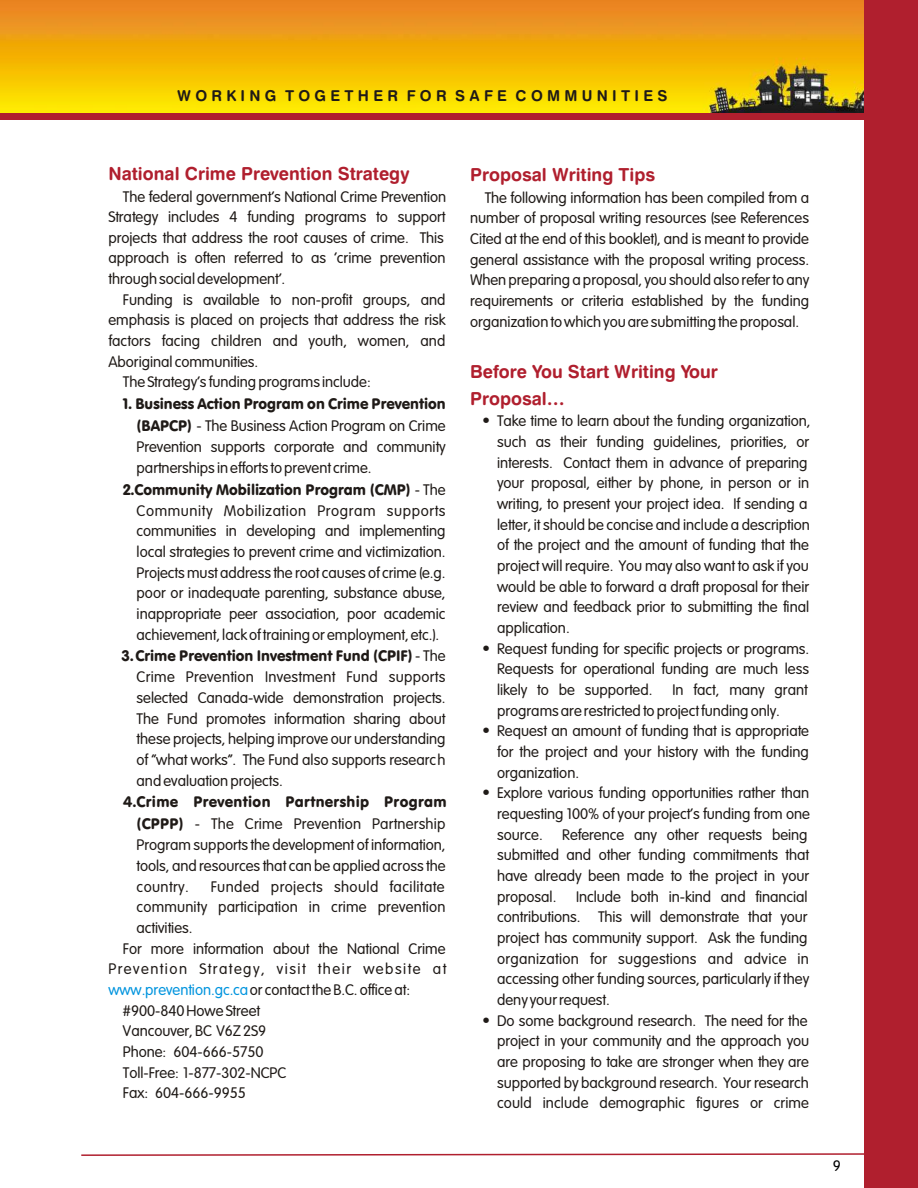
<style>
.page{position:relative;width:918px;height:1188px;background:#fff}
.page>*{position:absolute;margin:0;border:0;box-sizing:border-box;transform-origin:0 0}
.t1{font:18px/26.4px "Swis 721 Bd Rnd BT";color:#b01f2e}
.t2{font:15px/20.7px "VAG Rounded Lt";color:#1f1a17;text-align:justify}
.t3{font:15px "VAG Rounded BT";color:#1f1a17}
.t4{font:15px "VAG Rounded Lt";letter-spacing:.1em;color:#1f1a17}
.t5{font:15px "VAG Rounded BT";letter-spacing:.025em;color:#1f1a17}
.t6{font:15px "Swis 721 Bd Rnd BT";letter-spacing:.285em;color:#1f1a17}
.t7{font:15px "VAG Rounded Lt";letter-spacing:.03em;color:#1f1a17}
.t8{font:15px "VAG Rounded Lt";color:#000}
.s1{font-family:"VAG Rounded BT"}
.s2{font-family:"VAG Rounded Lt"}
.s3{color:#0094de}
</style>
<div class="page">
<img style="left:0;top:0;width:864px;height:114px">
<div style="left:864px;top:0;width:54px;height:1188px;background:#b01f2e"></div>
<div style="left:0;top:114px;width:866px;height:6px;background:#b01f2e"></div>
<svg style="left:81px;top:1153px;width:783px;height:3px"></svg>
<p class="t6" style="left:177px;top:90px;width:492px">WORKING TOGETHER FOR SAFE COMMUNITIES</p>
<p class="t1" style="left:108px;top:162px;width:303px">National Crime Prevention Strategy</p>
<p class="t2" style="left:108px;top:187px;width:339px;text-align:left;text-indent:15px">The federal government's National Crime Prevention Strategy includes 4 funding programs to support projects that address the root causes of crime. This approach is often referred to as 'crime prevention through social development'.</p>
<p class="t2" style="left:123px;top:290px;width:324px">Funding is available to non-profit groups, and</p>
<p class="t2" style="left:108px;top:311px;width:338px">emphasis is placed on projects that address the risk</p>
<p class="t2" style="left:108px;top:332px;width:339px">factors facing children and youth, women, and</p>
<p class="t2" style="left:108px;top:352px;width:151px">Aboriginal communities.</p>
<p class="t2" style="left:123px;top:373px;width:249px">The Strategy's funding programs include:</p>
<p class="t3" style="left:123px;top:398px;width:324px">1. Business Action Program on Crime Prevention</p>
<p class="t2" style="left:137px;top:417px;width:311px"><span class="s1">(BAPCP)</span> - The Business Action Program on Crime Prevention supports corporate and community partnerships in efforts to prevent crime.</p>
<p class="t3" style="left:123px;top:483px;width:324px">2.Community Mobilization Program (CMP) <span class="s2">- The</span></p>
<p class="t2" style="left:137px;top:501px;width:310px">Community Mobilization Program supports communities in developing and implementing local strategies to prevent crime and victimization.<br>Projects must address the root causes of crime (e.g. poor or inadequate parenting, substance abuse, inappropriate peer association, poor academic achievement, lack of training or employment, etc.).</p>
<p class="t3" style="left:122px;top:650px;width:325px">3.Crime Prevention Investment Fund (CPIF) <span class="s2">- The</span></p>
<p class="t2" style="left:137px;top:668px;width:310px">Crime Prevention Investment Fund supports selected Canada-wide demonstration projects.<br>The Fund promotes information sharing about these projects, helping improve our understanding of “what works”. The Fund also supports research and evaluation projects.</p>
<p class="t5" style="left:123px;top:796px;width:325px">4.Crime Prevention Partnership Program</p>
<p class="t2" style="left:137px;top:815px;width:310px"><span class="s1">(CPPP)</span> - The Crime Prevention Partnership Program supports the development of information, tools, and resources that can be applied across the country.</p>
<p class="t7" style="left:211px;top:880px;width:235px">Funded projects should facilitate</p>
<p class="t2" style="left:137px;top:898px;width:310px">community participation in crime prevention</p>
<p class="t2" style="left:137px;top:918px;width:57px">activities.</p>
<p class="t2" style="left:123px;top:939px;width:324px">For more information about the National Crime</p>
<p class="t4" style="left:108px;top:963px;width:339px">Prevention Strategy, visit their website at</p>
<p class="t2" style="left:108px;top:980px;width:303px"><span class="s3">www.prevention.gc.ca</span>or contact the B.C. office at:</p>
<p class="t2" style="left:123px;top:1001px;width:139px">#900-840 Howe Street</p>
<p class="t2" style="left:123px;top:1022px;width:145px">Vancouver, BC V6Z 2S9</p>
<p class="t2" style="left:123px;top:1042px;width:142px">Phone: 604-666-5750</p>
<p class="t2" style="left:123px;top:1063px;width:165px">Toll-Free: 1-877-302-NCPC</p>
<p class="t2" style="left:123px;top:1084px;width:125px">Fax: 604-666-9955</p>
<p class="t1" style="left:470px;top:163px;width:187px">Proposal Writing Tips</p>
<p class="t2" style="left:470px;top:188px;width:340px;text-indent:15px">The following information has been compiled from a number of proposal writing resources (see References Cited at the end of this booklet), and is meant to provide general assistance with the proposal writing process.<br>When preparing a proposal, you should also refer to any requirements or criteria established by the funding organization to which you are submitting the proposal.</p>
<p class="t1" style="left:470px;top:360px;width:249px">Before You Start Writing Your<br>Proposal…</p>
<p class="t2" style="left:497px;top:412px;width:315px;text-align:left">Take time to learn about the funding organization, such as their funding guidelines, priorities, or interests. Contact them in advance of preparing your proposal, either by phone, in person or in writing, to present your project idea. If sending a letter, it should be concise and include a description of the project and the amount of funding that the project will require. You may also want to ask if you would be able to forward a draft proposal for their review and feedback prior to submitting the final application.<br>Request funding for specific projects or programs.<br>Requests for operational funding are much less likely to be supported.</p>
<p class="t2" style="left:497px;top:680px;width:314px;text-align:left;text-indent:175px">In fact, many grant programs are restricted to project funding only.<br>Request an amount of funding that is appropriate for the project and your history with the funding organization.<br>Explore various funding opportunities rather than requesting 100% of your project's funding from one source.</p>
<p class="t2" style="left:497px;top:825px;width:313px;text-indent:65px">Reference any other requests being submitted and other funding commitments that have already been made to the project in your proposal.</p>
<p class="t2" style="left:497px;top:887px;width:313px;text-align:left;text-indent:79px">Include both in-kind and financial contributions. This will demonstrate that your project has community support. Ask the funding organization for suggestions and advice in accessing other funding sources, particularly if they deny your request.<br>Do some background research. The need for the project in your community and the approach you are proposing to take are stronger when they are supported by background research. Your research could include demographic figures or crime</p>
<p class="t8" style="left:833px;top:1159px;width:10px">9</p>
</div>
